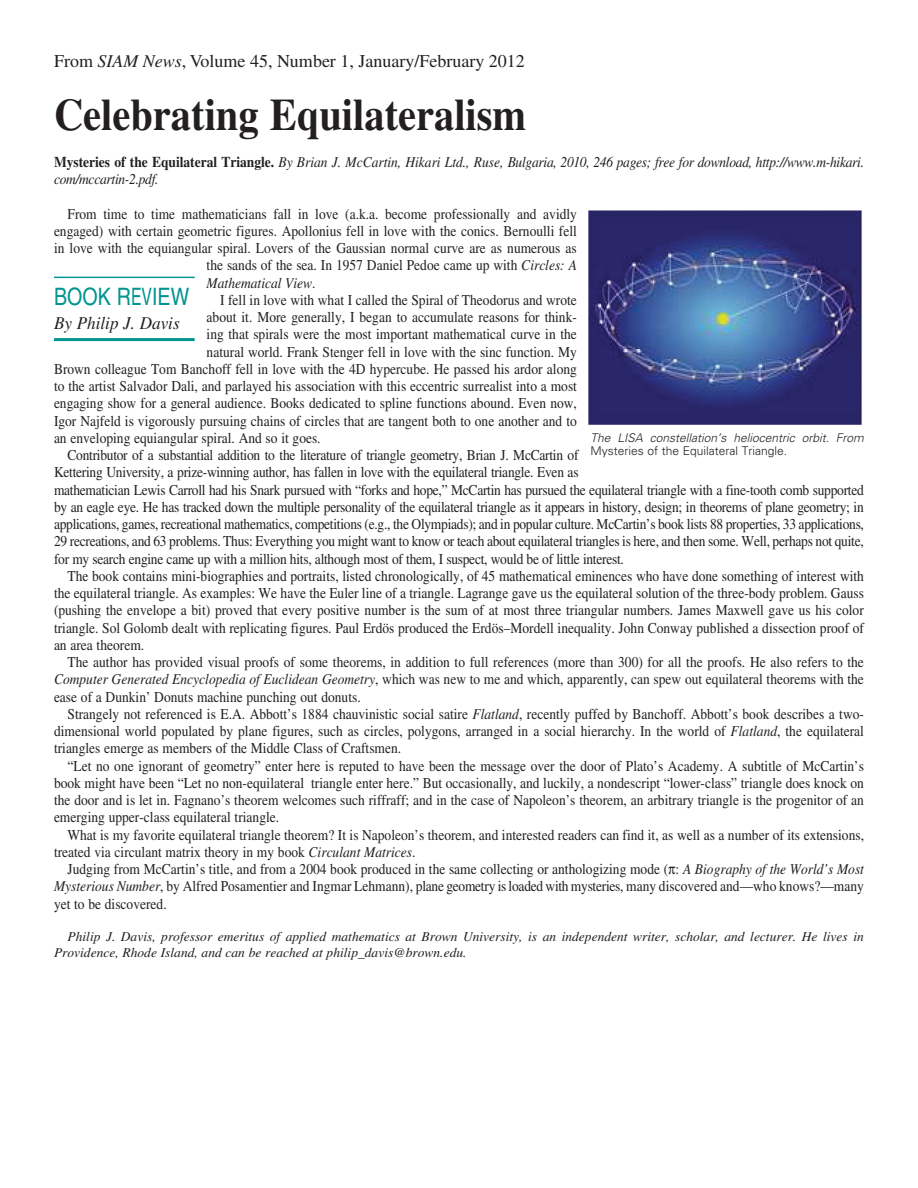
<style>
.page{position:relative;width:918px;height:1188px;background:#fff}
.page>*{position:absolute;margin:0;border:0;box-sizing:border-box;transform-origin:0 0}
.snhead3{font:700 45px "Times";color:#231f20;scale:.9 1}
.t1{font:condensed 24px "Helvetica";color:#009590}
.t2{font:18px "Times";color:#231f20}
.t3{font:italic 18px "Times";color:#231f20;scale:.95 1}
.sntext{font:15px/17.2px "Times";color:#231f20;text-align:justify;scale:.9 1}
.sntext-2{font:15px/17.2px "Times";letter-spacing:-.02em;color:#231f20;scale:.9 1}
.sntext-3{font:italic 15px/17.2px "Times";letter-spacing:-.02em;color:#231f20;scale:.9 1}
.sntext-4{font:italic 15px "Times";color:#231f20;scale:.9 1}
.affiliation{font:italic 13.5px/15.8px "Times";color:#231f20}
.t4{font:italic 300 12px/13.5px "Univers";color:#231f20}
.s1{font-style:italic}
.s2{font-weight:700;font-style:normal}
.s3{font-style:normal}
</style>
<div class="page">
<hr style="left:54px;top:277px;width:141px;height:1px;background:#009590">
<hr style="left:54px;top:338px;width:141px;height:3px;background:#009590">
<img style="left:589px;top:211px;width:273px;height:214px">
<p class="t2" style="left:54px;top:51px;width:472px">From <span class="s1">SIAM News</span>, Volume 45, Number 1, January/February 2012</p>
<p class="snhead3" style="left:54px;top:88px;width:526px">Celebrating Equilateralism</p>
<p class="sntext-3" style="left:54px;top:153px;width:902px"><span class="s2">Mysteries of the Equilateral Triangle.</span> By Brian J. McCartin, Hikari Ltd., Ruse, Bulgaria, 2010, 246 pages; free for download, http://www.m-hikari. com/mccartin-2.pdf.</p>
<p class="sntext" style="left:68px;top:205px;width:568px">From time to time mathematicians fall in love (a.k.a. become professionally and avidly</p>
<p class="sntext" style="left:54px;top:222px;width:583px">engaged) with certain geometric figures. Apollonius fell in love with the conics. Bernoulli fell</p>
<p class="sntext" style="left:54px;top:240px;width:582px">in love with the equiangular spiral. Lovers of the Gaussian normal curve are as numerous as</p>
<p class="sntext" style="left:207px;top:257px;width:413px">the sands of the sea. In 1957 Daniel Pedoe came up with <span class="s1">Circles: A</span></p>
<p class="sntext-4" style="left:207px;top:275px;width:123px">Mathematical View<span class="s3">.</span></p>
<p class="sntext" style="left:220px;top:291px;width:398px">I fell in love with what I called the Spiral of Theodorus and wrote</p>
<p class="sntext" style="left:207px;top:309px;width:413px">about it. More generally, I began to accumulate reasons for think-</p>
<p class="sntext" style="left:207px;top:326px;width:413px">ing that spirals were the most important mathematical curve in the</p>
<p class="sntext" style="left:207px;top:343px;width:413px">natural world. Frank Stenger fell in love with the sinc function. My</p>
<p class="sntext" style="left:54px;top:360px;width:583px">Brown colleague Tom Banchoff fell in love with the 4D hypercube. He passed his ardor along</p>
<p class="sntext" style="left:54px;top:378px;width:583px">to the artist Salvador Dali, and parlayed his association with this eccentric surrealist into a most</p>
<p class="sntext" style="left:54px;top:395px;width:583px">engaging show for a general audience. Books dedicated to spline functions abound. Even now,</p>
<p class="sntext" style="left:54px;top:412px;width:582px">Igor Najfeld is vigorously pursuing chains of circles that are tangent both to one another and to</p>
<p class="sntext" style="left:54px;top:429px;width:298px">an enveloping equiangular spiral. And so it goes.</p>
<p class="sntext-2" style="left:54px;top:447px;width:902px;text-indent:14px">Contributor of a substantial addition to the literature of triangle geometry, Brian J. McCartin of<br>Kettering University, a prize-winning author, has fallen in love with the equilateral triangle. Even as<br>mathematician Lewis Carroll had his Snark pursued with “forks and hope,” McCartin has pursued the equilateral triangle with a fine-tooth comb supported by an eagle eye. He has tracked down the multiple personality of the equilateral triangle as it appears in history, design; in theorems of plane geometry; in applications, games, recreational mathematics, competitions (e.g., the Olympiads); and in popular culture. McCartin’s book lists 88 properties, 33 applications, 29 recreations, and 63 problems. Thus: Everything you might want to know or teach about equilateral triangles is here, and then some. Well, perhaps not quite, for my search engine came up with a million hits, although most of them, I suspect, would be of little interest.</p>
<p class="sntext" style="left:54px;top:567px;width:902px;text-indent:14px">The book contains mini-biographies and portraits, listed chronologically, of 45 mathematical eminences who have done something of interest with the equilateral triangle. As examples: We have the Euler line of a triangle. Lagrange gave us the equilateral solution of the three-body problem. Gauss (pushing the envelope a bit) proved that every positive number is the sum of at most three triangular numbers. James Maxwell gave us his color triangle. Sol Golomb dealt with replicating figures. Paul Erdös produced the Erdös–Mordell inequality. John Conway published a dissection proof of an area theorem.</p>
<p class="sntext" style="left:54px;top:654px;width:901px;text-indent:14px">The author has provided visual proofs of some theorems, in addition to full references (more than 300) for all the proofs. He also refers to the <span class="s1">Computer Generated Encyclopedia of Euclidean Geometry</span>, which was new to me and which, apparently, can spew out equilateral theorems with the ease of a Dunkin’ Donuts machine punching out donuts.</p>
<p class="sntext" style="left:54px;top:705px;width:902px;text-indent:14px">Strangely not referenced is E.A. Abbott’s 1884 chauvinistic social satire <span class="s1">Flatland</span>, recently puffed by Banchoff. Abbott’s book describes a two&shy;dimensional world populated by plane figures, such as circles, polygons, arranged in a social hierarchy. In the world of <span class="s1">Flatland</span>, the equilateral triangles emerge as members of the Middle Class of Craftsmen.</p>
<p class="sntext" style="left:54px;top:757px;width:902px;text-indent:14px">“Let no one ignorant of geometry” enter here is reputed to have been the message over the door of Plato’s Academy. A subtitle of McCartin’s book might have been “Let no non-equilateral triangle enter here.” But occasionally, and luckily, a nondescript “lower-class” triangle does knock on the door and is let in. Fagnano’s theorem welcomes such riffraff; and in the case of Napoleon’s theorem, an arbitrary triangle is the progenitor of an emerging upper-class equilateral triangle.</p>
<p class="sntext" style="left:54px;top:826px;width:902px;text-indent:14px">What is my favorite equilateral triangle theorem? It is Napoleon’s theorem, and interested readers can find it, as well as a number of its extensions, treated via circulant matrix theory in my book <span class="s1">Circulant Matrices</span>.</p>
<p class="sntext" style="left:54px;top:861px;width:902px;text-indent:14px">Judging from McCartin’s title, and from a 2004 book produced in the same collecting or anthologizing mode ( : <span class="s1">A Biography of the World’s Most Mysterious Number</span>, by Alfred Posamentier and Ingmar Lehmann), plane geometry is loaded with mysteries, many discovered and—who knows?—many yet to be discovered.</p>
<p class="t1" style="left:54px;top:283px;width:137px">BOOK REVIEW</p>
<p class="t3" style="left:54px;top:313px;width:134px">By Philip J. Davis</p>
<p class="t4" style="left:591px;top:431px;width:275px">The LISA constellation’s heliocentric orbit. From<br><span class="s3">Mysteries of the Equilateral Triangle</span>.</p>
<p class="affiliation" style="left:54px;top:929px;width:811px;text-indent:14px">Philip J. Davis, professor emeritus of applied mathematics at Brown University, is an independent writer, scholar, and lecturer. He lives in<br>Providence, Rhode Island, and can be reached at philip_davis@brown.edu.</p>
</div>
